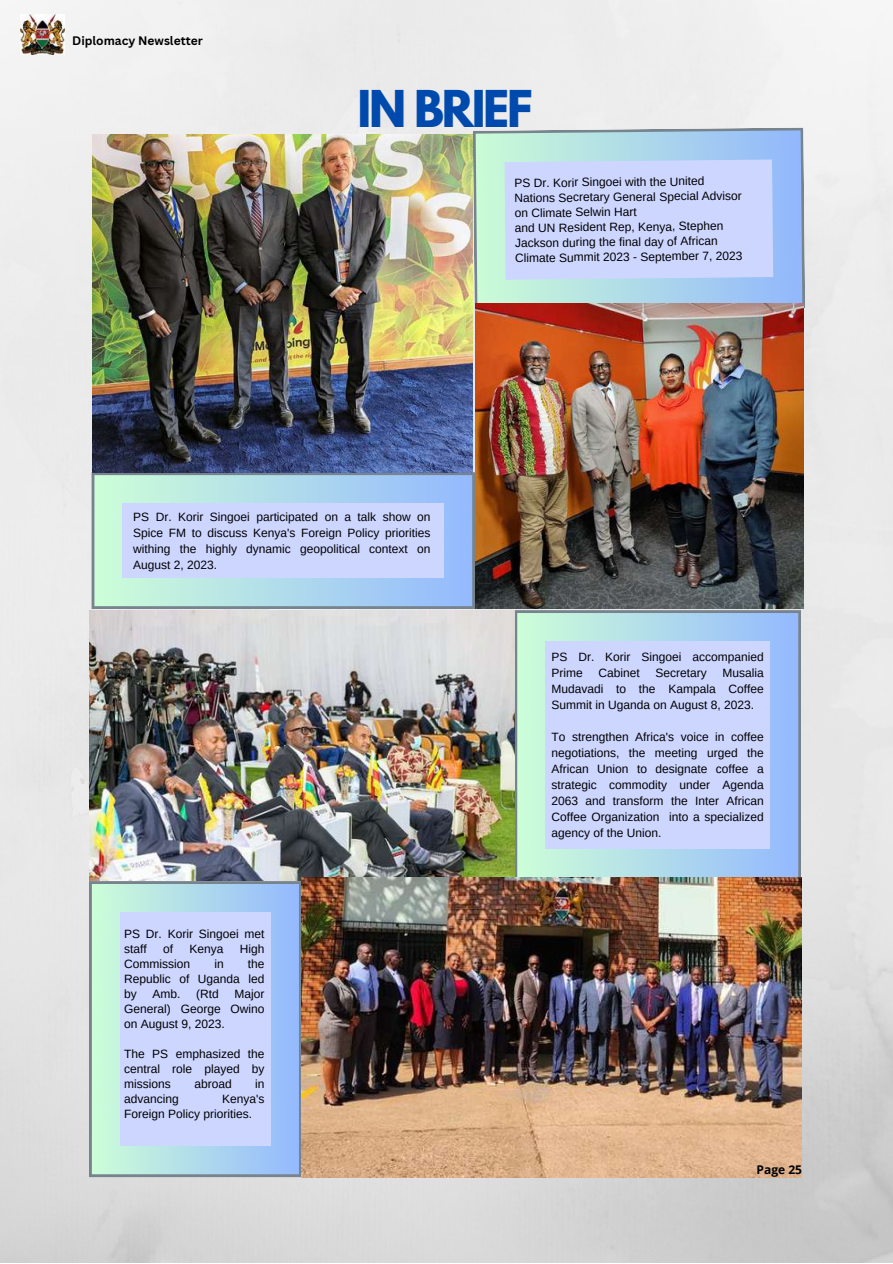
<style>
.page{position:relative;width:893px;height:1264px;background:#fff}
.page>*{position:absolute;margin:0;border:0;box-sizing:border-box;transform-origin:0 0}
.t1{font:700 45px "League Spartan";letter-spacing:-.05em;color:#004aad}
.t2{font:12px/15px "Arimo";color:#000;text-align:justify}
.t3{font:700 12px "Canva Sans";color:#000}
.t4{font:700 12px "Open Sans";color:#000}
</style>
<div class="page">
<img style="left:0;top:0;width:892px;height:1262px">
<img style="left:21px;top:15px;width:43px;height:39px">
<svg style="left:514px;top:610px;width:287px;height:267px;background:#aed6e3"></svg>
<div style="left:545px;top:642px;width:224px;height:206px;background:#cdd6ff"></div>
<svg style="left:472px;top:127px;width:333px;height:184px;background:#acd3e1"></svg>
<div style="left:504px;top:159px;width:269px;height:121px;background:#cdd6ff"></div>
<svg style="left:92px;top:472px;width:383px;height:137px;background:#acd3e4"></svg>
<div style="left:123px;top:504px;width:320px;height:73px;background:#cdd6ff"></div>
<svg style="left:89px;top:881px;width:213px;height:296px;background:#aad1e0"></svg>
<div style="left:120px;top:912px;width:150px;height:233px;background:#cdd6ff"></div>
<img style="left:93px;top:134px;width:379px;height:339px">
<img style="left:475px;top:303px;width:328px;height:306px">
<img style="left:89px;top:610px;width:425px;height:270px">
<img style="left:302px;top:877px;width:499px;height:300px">
<p class="t3" style="left:72px;top:32px;width:132px">Diplomacy Newsletter</p>
<h1 class="t1" style="left:357px;top:87px;width:177px">IN BRIEF</h1>
<p class="t2" style="left:513px;top:176px;width:229px;text-align:left;rotate:-1deg">PS Dr. Korir Singoei with the United Nations Secretary General Special Advisor on Climate Selwin Hart<br>and UN Resident Rep, Kenya, Stephen Jackson during the final day of African Climate Summit 2023 - September 7, 2023</p>
<p class="t2" style="left:133px;top:509px;width:299px;line-height:16px">PS Dr. Korir Singoei participated on a talk show on Spice FM to discuss Kenya's Foreign Policy priorities withing the highly dynamic geopolitical context on August 2, 2023.</p>
<p class="t2" style="left:124px;top:926px;width:142px">PS Dr. Korir Singoei met staff</p>
<p class="t2" style="left:163px;top:941px;width:11px">of</p>
<p class="t2" style="left:189px;top:941px;width:35px">Kenya</p>
<p class="t2" style="left:240px;top:941px;width:26px">High</p>
<p class="t2" style="left:124px;top:956px;width:67px">Commission</p>
<p class="t2" style="left:214px;top:956px;width:11px">in</p>
<p class="t2" style="left:124px;top:956px;width:142px;text-indent:124px">the Republic of Uganda led by</p>
<p class="t2" style="left:124px;top:986px;width:142px;text-indent:110px">Major General) George Owino on August 9, 2023.</p>
<p class="t2" style="left:124px;top:1046px;width:142px">The PS emphasized the central role played by missions</p>
<p class="t2" style="left:152px;top:986px;width:29px">Amb.</p>
<p class="t2" style="left:196px;top:986px;width:24px">(Rtd</p>
<p class="t2" style="left:194px;top:1076px;width:39px">abroad</p>
<p class="t2" style="left:255px;top:1076px;width:11px">in</p>
<p class="t2" style="left:124px;top:1091px;width:56px">advancing</p>
<p class="t2" style="left:124px;top:1091px;width:142px;text-indent:98px">Kenya's<br>Foreign Policy priorities.</p>
<p class="t2" style="left:551px;top:649px;width:214px;line-height:16px">PS Dr. Korir Singoei accompanied<br>Prime</p>
<p class="t2" style="left:551px;top:665px;width:214px;line-height:16px;text-indent:171px">Musalia Mudavadi to the Kampala Coffee Summit in Uganda on August 8, 2023.</p>
<p class="t2" style="left:551px;top:729px;width:214px;line-height:16px">To strengthen Africa's voice in coffee negotiations, the meeting urged the African Union to designate coffee a strategic commodity under Agenda 2063 and transform the Inter African Coffee Organization into a specialized agency of the Union.</p>
<p class="t2" style="left:598px;top:665px;width:43px">Cabinet</p>
<p class="t2" style="left:655px;top:665px;width:53px">Secretary</p>
<p class="t4" style="left:756px;top:1161px;width:47px">Page 25</p>
</div>
